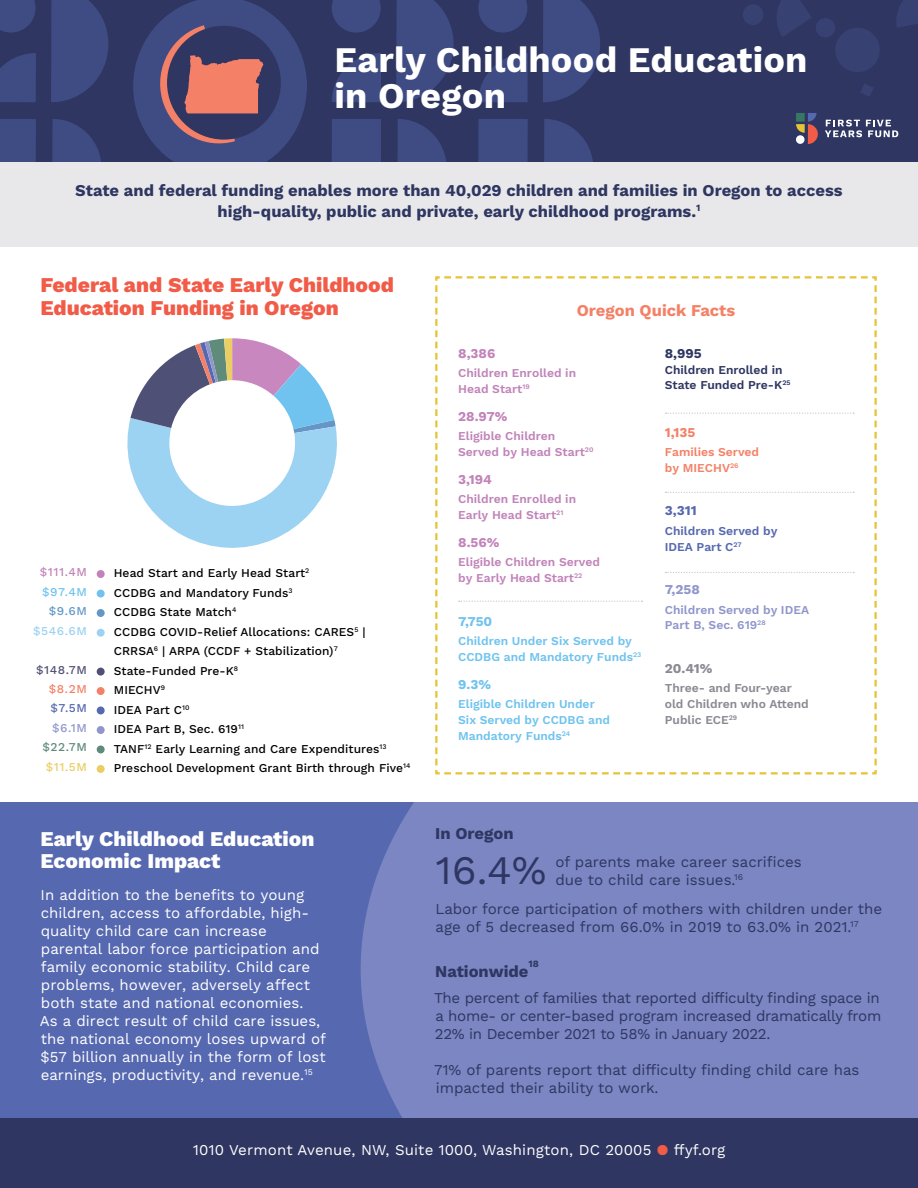
<style>
.page{position:relative;width:918px;height:1188px;background:#fff}
.page>*{position:absolute;margin:0;border:0;box-sizing:border-box;transform-origin:0 0}
.t1{font:40.5px "Work Sans";color:#2e3661}
.t2{font:700 36px/36px "Work Sans";letter-spacing:.005em;color:#fff}
.t3{font:800 21px/22.5px "Work Sans";color:#f15b47}
.t4{font:800 21px/22.5px "Work Sans";color:#fff}
.t5{font:700 16.5px/21px "Work Sans";color:#2e3661;text-align:center}
.t6{font:700 16.5px "Work Sans";color:#f48167}
.t7{font:15px/18px "Work Sans";color:#fff}
.t8{font:15px/18px "Work Sans";color:#2e3661}
.t9{font:700 13.5px "Work Sans";color:#c183b9}
.t10{font:700 13.5px "Work Sans";color:#6fc3ee}
.t11{font:700 13.5px "Work Sans";color:#8b8992}
.t12{font:700 13.5px "Work Sans";color:#2e3661}
.t13{font:700 13.5px "Work Sans";color:#f48167}
.t14{font:700 13.5px "Work Sans";color:#5668b0}
.t15{font:700 13.5px "Work Sans";color:#9096cb}
.t16{font:500 12px/19.5px "Work Sans";letter-spacing:.005em;color:#000}
.t17{font:600 12px/15.8px "Work Sans";color:#c183b9}
.t18{font:600 12px/15.8px "Work Sans";color:#6fc3ee}
.t19{font:600 12px/15.8px "Work Sans";color:#8b8992}
.t20{font:600 12px/15.8px "Work Sans";color:#2e3661}
.t21{font:600 12px/15.8px "Work Sans";color:#9096cb}
.t22{font:600 12px/15.8px "Work Sans";color:#5668b0}
.t23{font:600 12px/15.8px "Work Sans";color:#f48167}
.t24{font:500 12px "Work Sans";color:#c183b9}
.t25{font:500 12px "Work Sans";color:#9cd2f2}
.t26{font:500 12px "Work Sans";color:#505075}
.t27{font:500 12px "Work Sans";color:#6fc3ee}
.t28{font:500 12px "Work Sans";color:#eace62}
.t29{font:500 12px "Work Sans";color:#5e8b7a}
.t30{font:500 12px "Work Sans";color:#6398c8}
.t31{font:500 12px "Work Sans";color:#f48167}
.t32{font:500 12px "Work Sans";color:#5668b0}
.t33{font:500 12px "Work Sans";color:#9096cb}
.t34{font:700 9.6px "Work Sans";color:#2e3661}
.s1{color:#f15b47}
</style>
<div class="page">
<div style="left:0;top:0;width:918px;height:162px;background:#2e3661"></div>
<svg style="left:51px;top:0;width:58px;height:102px"></svg>
<svg style="left:0;top:53px;width:36px;height:49px;background:#3d4980"></svg>
<svg style="left:0;top:0;width:36px;height:33px"></svg>
<div style="left:0;top:119px;width:36px;height:43px;background:#3f4c84"></div>
<svg style="left:52px;top:119px;width:49px;height:43px"></svg>
<svg style="left:396px;top:0;width:58px;height:102px"></svg>
<svg style="left:332px;top:53px;width:49px;height:49px"></svg>
<svg style="left:332px;top:0;width:49px;height:33px"></svg>
<div style="left:332px;top:119px;width:49px;height:43px;background:#3f4c84"></div>
<svg style="left:398px;top:119px;width:48px;height:43px"></svg>
<svg style="left:543px;top:0;width:57px;height:102px"></svg>
<svg style="left:478px;top:53px;width:50px;height:49px"></svg>
<svg style="left:478px;top:0;width:49px;height:33px"></svg>
<div style="left:478px;top:119px;width:50px;height:43px;background:#3f4c84"></div>
<svg style="left:544px;top:119px;width:49px;height:43px"></svg>
<div style="left:0;top:1118px;width:918px;height:70px;background:#2e3661"></div>
<div style="left:0;top:802px;width:918px;height:316px;background:#5668b0"></div>
<div style="left:361px;top:802px;width:557px;height:316px;background:#7b86c2"></div>
<svg style="left:896px;top:0;width:22px;height:28px"></svg>
<svg style="left:777px;top:0;width:34px;height:37px"></svg>
<div style="left:835px;top:28px;width:45px;height:44px;background:#374172;border-radius:50%"></div>
<div style="left:743px;top:4px;width:20px;height:21px;background:#374172;border-radius:50%"></div>
<div style="left:816px;top:18px;width:19px;height:19px;background:#374172;border-radius:50%"></div>
<svg style="left:861px;top:84px;width:12px;height:12px"></svg>
<svg style="left:796px;top:113px;width:22px;height:31px"></svg>
<svg style="left:825px;top:120px;width:73px;height:17px"></svg>
<div style="left:97px;top:745px;width:8px;height:8px;background:#5e8b7a;border-radius:50%"></div>
<div style="left:97px;top:668px;width:8px;height:8px;background:#505075;border-radius:50%"></div>
<div style="left:97px;top:726px;width:8px;height:8px;background:#9096cb;border-radius:50%"></div>
<div style="left:97px;top:707px;width:8px;height:7px;background:#5668b0;border-radius:50%"></div>
<div style="left:97px;top:687px;width:8px;height:8px;background:#f48167;border-radius:50%"></div>
<div style="left:97px;top:765px;width:8px;height:8px;background:#eace62;border-radius:50%"></div>
<div style="left:97px;top:629px;width:8px;height:8px;background:#9cd2f2;border-radius:50%"></div>
<div style="left:97px;top:609px;width:8px;height:8px;background:#6497c7;border-radius:50%"></div>
<div style="left:97px;top:590px;width:8px;height:8px;background:#6fc3ee;border-radius:50%"></div>
<div style="left:97px;top:570px;width:8px;height:8px;background:#c183b9;border-radius:50%"></div>
<svg style="left:435px;top:276px;width:442px;height:499px"></svg>
<svg style="left:459px;top:601px;width:184px;height:1px"></svg>
<div style="left:0;top:162px;width:918px;height:84px;background:#e8e8ea"></div>
<svg style="left:665px;top:492px;width:189px;height:1px"></svg>
<svg style="left:665px;top:413px;width:189px;height:1px"></svg>
<svg style="left:665px;top:572px;width:189px;height:1px"></svg>
<svg style="left:133px;top:0;width:174px;height:162px"></svg>
<svg style="left:127px;top:338px;width:210px;height:210px"></svg>
<h2 class="t2" style="left:334px;top:44px;width:475px">Early Childhood Education in Oregon</h2>
<p class="t5" style="left:75px;top:180px;width:769px">State and federal funding enables more than 40,029 children and families in Oregon to access high-quality, public and private, early childhood programs.<sup>1</sup></p>
<h3 class="t3" style="left:40px;top:275px;width:355px">Federal and State Early Childhood<br>Education Funding in Oregon</h3>
<p class="t24" style="left:40px;top:565px;width:49px">$111.4M</p>
<p class="t27" style="left:42px;top:584px;width:46px">$97.4M</p>
<p class="t30" style="left:49px;top:604px;width:40px">$9.6M</p>
<p class="t25" style="left:33px;top:624px;width:55px">$546.6M</p>
<p class="t26" style="left:36px;top:662px;width:52px">$148.7M</p>
<p class="t31" style="left:49px;top:682px;width:40px">$8.2M</p>
<p class="t32" style="left:50px;top:701px;width:38px">$7.5M</p>
<p class="t33" style="left:52px;top:721px;width:36px">$6.1M</p>
<p class="t29" style="left:43px;top:740px;width:46px">$22.7M</p>
<p class="t28" style="left:46px;top:760px;width:43px">$11.5M</p>
<p class="t16" style="left:114px;top:564px;width:298px">Head Start and Early Head Start<sup>2<br></sup>CCDBG and Mandatory Funds<sup>3<br></sup>CCDBG State Match<sup>4<br></sup>CCDBG COVID-Relief Allocations: CARES<sup>5</sup> |<br>CRRSA<sup>6</sup> | ARPA (CCDF + Stabilization)<sup>7<br></sup>State-Funded Pre-K<sup>8<br></sup>MIECHV<sup>9<br></sup>IDEA Part C<sup>10<br></sup>IDEA Part B, Sec. 619<sup>11<br></sup>TANF<sup>12</sup> Early Learning and Care Expenditures<sup>13<br></sup>Preschool Development Grant Birth through Five<sup>14</sup></p>
<p class="t6" style="left:577px;top:301px;width:160px">Oregon Quick Facts</p>
<p class="t9" style="left:458px;top:345px;width:39px">8,386</p>
<p class="t17" style="left:458px;top:366px;width:119px">Children Enrolled in<br>Head Start<sup>19</sup></p>
<p class="t9" style="left:458px;top:408px;width:51px">28.97%</p>
<p class="t17" style="left:458px;top:429px;width:137px">Eligible Children<br>Served by Head Start<sup>20</sup></p>
<p class="t9" style="left:458px;top:471px;width:35px">3,194</p>
<p class="t17" style="left:458px;top:492px;width:119px">Children Enrolled in<br>Early Head Start<sup>21</sup></p>
<p class="t9" style="left:458px;top:534px;width:43px">8.56%</p>
<p class="t17" style="left:458px;top:555px;width:143px">Eligible Children Served by Early Head Start<sup>22</sup></p>
<p class="t10" style="left:458px;top:613px;width:36px">7,750</p>
<p class="t18" style="left:458px;top:634px;width:185px">Children Under Six Served by<br>CCDBG and Mandatory Funds<sup>23</sup></p>
<p class="t10" style="left:458px;top:676px;width:34px">9.3%</p>
<p class="t18" style="left:458px;top:697px;width:153px">Eligible Children Under<br>Six Served by CCDBG and<br>Mandatory Funds<sup>24</sup></p>
<p class="t12" style="left:665px;top:345px;width:38px">8,995</p>
<p class="t20" style="left:665px;top:362px;width:127px">Children Enrolled in<br>State Funded Pre-K<sup>25</sup></p>
<p class="t13" style="left:665px;top:424px;width:32px">1,135</p>
<p class="t23" style="left:665px;top:445px;width:96px">Families Served by MIECHV<sup>26</sup></p>
<p class="t14" style="left:665px;top:503px;width:33px">3,311</p>
<p class="t22" style="left:665px;top:524px;width:114px">Children Served by<br>IDEA Part C<sup>27</sup></p>
<p class="t15" style="left:665px;top:582px;width:37px">7,258</p>
<p class="t21" style="left:665px;top:602px;width:146px">Children Served by IDEA<br>Part B, Sec. 619<sup>28</sup></p>
<p class="t11" style="left:665px;top:660px;width:49px">20.41%</p>
<p class="t19" style="left:665px;top:681px;width:145px">Three- and Four-year old Children who Attend<br>Public ECE<sup>29</sup></p>
<h3 class="t4" style="left:40px;top:828px;width:275px">Early Childhood Education<br>Economic Impact</h3>
<p class="t5" style="left:435px;top:824px;width:80px">In Oregon</p>
<h1 class="t1" style="left:435px;top:847px;width:113px">16.4%</h1>
<p class="t8" style="left:556px;top:854px;width:248px">of parents make career sacrifices due to child care issues.<sup>16</sup></p>
<p class="t7" style="left:40px;top:887px;width:288px">In addition to the benefits to young children, access to affordable, high&shy;quality child care can increase parental labor force participation and family economic stability. Child care problems, however, adversely affect both state and national economies.<br>As a direct result of child care issues, the national economy loses upward of $57 billion annually in the form of lost earnings, productivity, and revenue.<sup>15</sup></p>
<p class="t8" style="left:435px;top:900px;width:448px">Labor force participation of mothers with children under the age of 5 decreased from 66.0% in 2019 to 63.0% in 2021.<sup>17</sup></p>
<p class="t34" style="left:529px;top:958px;width:12px">18</p>
<p class="t5" style="left:435px;top:962px;width:95px">Nationwide</p>
<p class="t8" style="left:434px;top:989px;width:449px;text-align:justify">The percent of families that reported difficulty finding space in a home- or center-based program increased dramatically from 22% in December 2021 to 58% in January 2022.</p>
<p class="t8" style="left:434px;top:1061px;width:427px">71% of parents report that difficulty finding child care has impacted their ability to work.</p>
<p class="t7" style="left:193px;top:1141px;width:534px">1010 Vermont Avenue, NW, Suite 1000, Washington, DC 20005 <span class="s1">●</span> ffyf.org</p>
</div>
